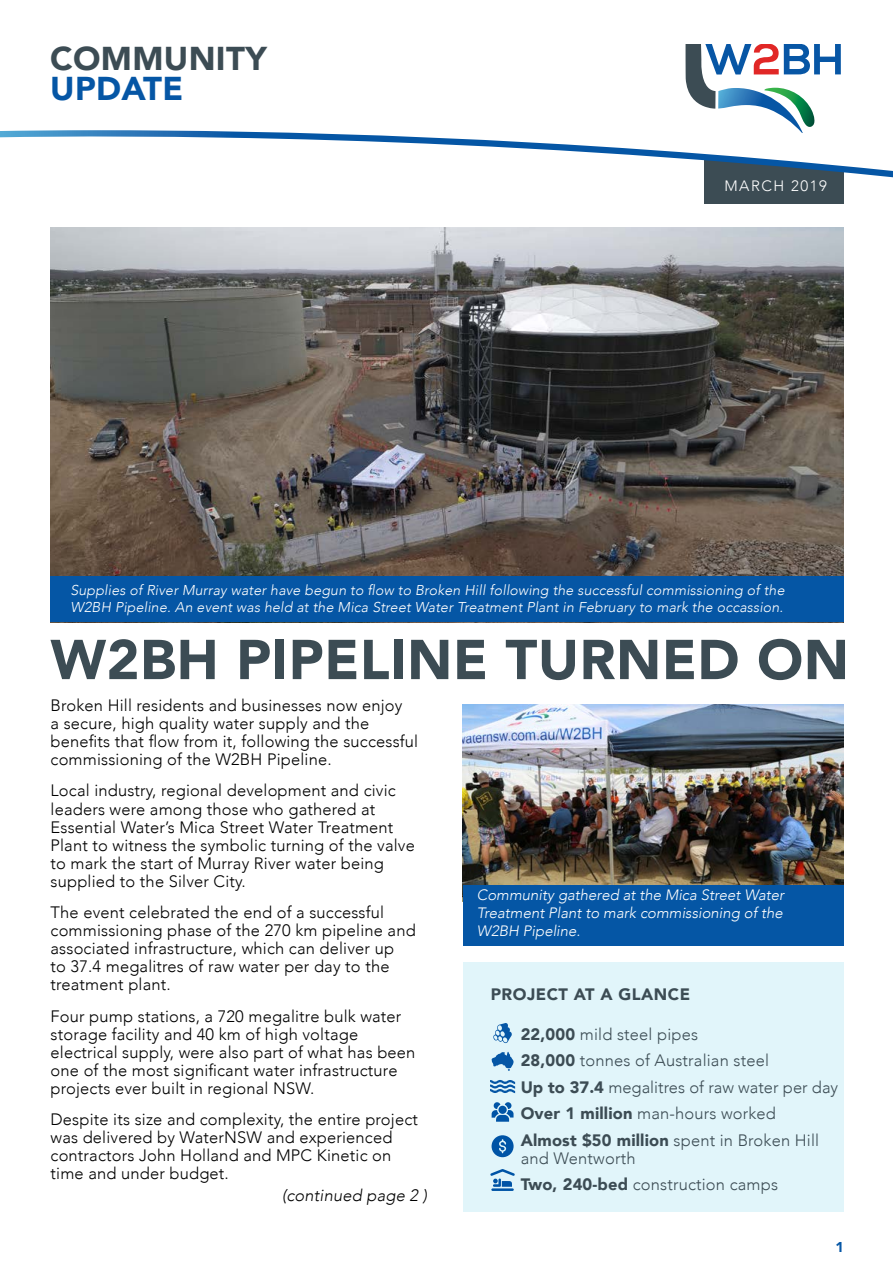
<style>
.page{position:relative;width:893px;height:1263px;background:#fff}
.page>*{position:absolute;margin:0;border:0;box-sizing:border-box;transform-origin:0 0}
.t1{font:900 55.5px "Avenir";letter-spacing:.01em;color:#3c4c54}
.t2{font:900 33px "Avenir";letter-spacing:.01em;color:#3c4c54}
.t3{font:900 33px "Avenir";letter-spacing:.01em;color:#0556a5}
.t4{font:300 16.5px/18px "Avenir";letter-spacing:.01em;color:#000}
.t5{font:300 16.5px/26.5px "Avenir";letter-spacing:.01em;color:#3c4c54}
.t6{font:italic 300 16.5px "Avenir";letter-spacing:.01em;color:#000}
.t7{font:900 16.5px "Avenir";letter-spacing:.03em;color:#3c4c54}
.t8{font:italic 300 15px/18px "Avenir";color:#fff;text-align:justify}
.t9{font:300 15px "Avenir";letter-spacing:.1em;color:#fff}
.t10{font:italic 300 14.25px/17.1px "Avenir";letter-spacing:.01em;color:#fff}
.t11{font:900 14.25px "Avenir";color:#0556a5}
.s1{font-weight:900}
</style>
<div class="page">
<div style="left:463px;top:962px;width:381px;height:250px;background:#e1f5fa"></div>
<svg style="left:493px;top:1023px;width:19px;height:20px"></svg>
<svg style="left:491px;top:1052px;width:23px;height:19px"></svg>
<div style="left:705px;top:155px;width:139px;height:49px;background:#3c4c54"></div>
<svg style="left:0;top:44px;width:893px;height:133px"></svg>
<img style="left:51px;top:227px;width:793px;height:350px">
<div style="left:51px;top:577px;width:793px;height:45px;background:#0556a5"></div>
<img style="left:463px;top:705px;width:381px;height:180px">
<div style="left:463px;top:885px;width:381px;height:60px;background:#0556a5"></div>
<svg style="left:490px;top:1080px;width:25px;height:13px"></svg>
<svg style="left:492px;top:1102px;width:21px;height:20px"></svg>
<svg style="left:505px;top:1102px;width:7px;height:7px"></svg>
<svg style="left:492px;top:1135px;width:22px;height:22px"></svg>
<svg style="left:490px;top:1169px;width:25px;height:22px"></svg>
<h2 class="t2" style="left:50px;top:30px;width:218px">COMMUNITY</h2>
<h2 class="t3" style="left:50px;top:61px;width:135px">UPDATE</h2>
<p class="t9" style="left:724px;top:177px;width:104px">MARCH 2019</p>
<p class="t10" style="left:70px;top:581px;width:716px">Supplies of River Murray water have begun to flow to Broken Hill following the successful commissioning of the<br>W2BH Pipeline. An event was held at the Mica Street Water Treatment Plant in February to mark the occassion.</p>
<h1 class="t1" style="left:51px;top:612px;width:800px">W2BH PIPELINE TURNED ON</h1>
<p class="t4" style="left:51px;top:696px;width:369px">Broken Hill residents and businesses now enjoy<br>a secure, high quality water supply and the benefits that flow from it, following the successful commissioning of the W2BH Pipeline.</p>
<p class="t4" style="left:51px;top:782px;width:366px">Local industry, regional development and civic leaders were among those who gathered at Essential Water’s Mica Street Water Treatment Plant to witness the symbolic turning of the valve to mark the start of Murray River water being supplied to the Silver City.</p>
<p class="t4" style="left:51px;top:903px;width:367px">The event celebrated the end of a successful commissioning phase of the 270 km pipeline and associated infrastructure, which can deliver up<br>to 37.4 megalitres of raw water per day to the treatment plant.</p>
<p class="t4" style="left:51px;top:1007px;width:366px">Four pump stations, a 720 megalitre bulk water storage facility and 40 km of high voltage electrical supply, were also part of what has been one of the most significant water infrastructure projects ever built in regional NSW.</p>
<p class="t4" style="left:51px;top:1110px;width:369px">Despite its size and complexity, the entire project was delivered by WaterNSW and experienced contractors John Holland and MPC Kinetic on time and under budget.</p>
<p class="t6" style="left:282px;top:1186px;width:146px">(continued page 2 )</p>
<p class="t8" style="left:477px;top:886px;width:309px">Community gathered at the Mica Street Water Treatment Plant to mark commissioning of the W2BH Pipeline.</p>
<p class="t7" style="left:491px;top:980px;width:201px">PROJECT AT A GLANCE</p>
<p class="t5" style="left:521px;top:1020px;width:319px"><span class="s1">22,000</span> mild steel pipes<br><span class="s1">28,000</span> tonnes of Australian steel<br><span class="s1">Up to 37.4</span> megalitres of raw water per day <span class="s1">Over 1 million</span> man-hours worked<br><span class="s1">Almost $50 million</span> spent in Broken Hill</p>
<p class="t5" style="left:521px;top:1144px;width:259px">and Wentworth<br><span class="s1">Two, 240-bed</span> construction camps</p>
<p class="t11" style="left:835px;top:1235px;width:10px">1</p>
</div>
